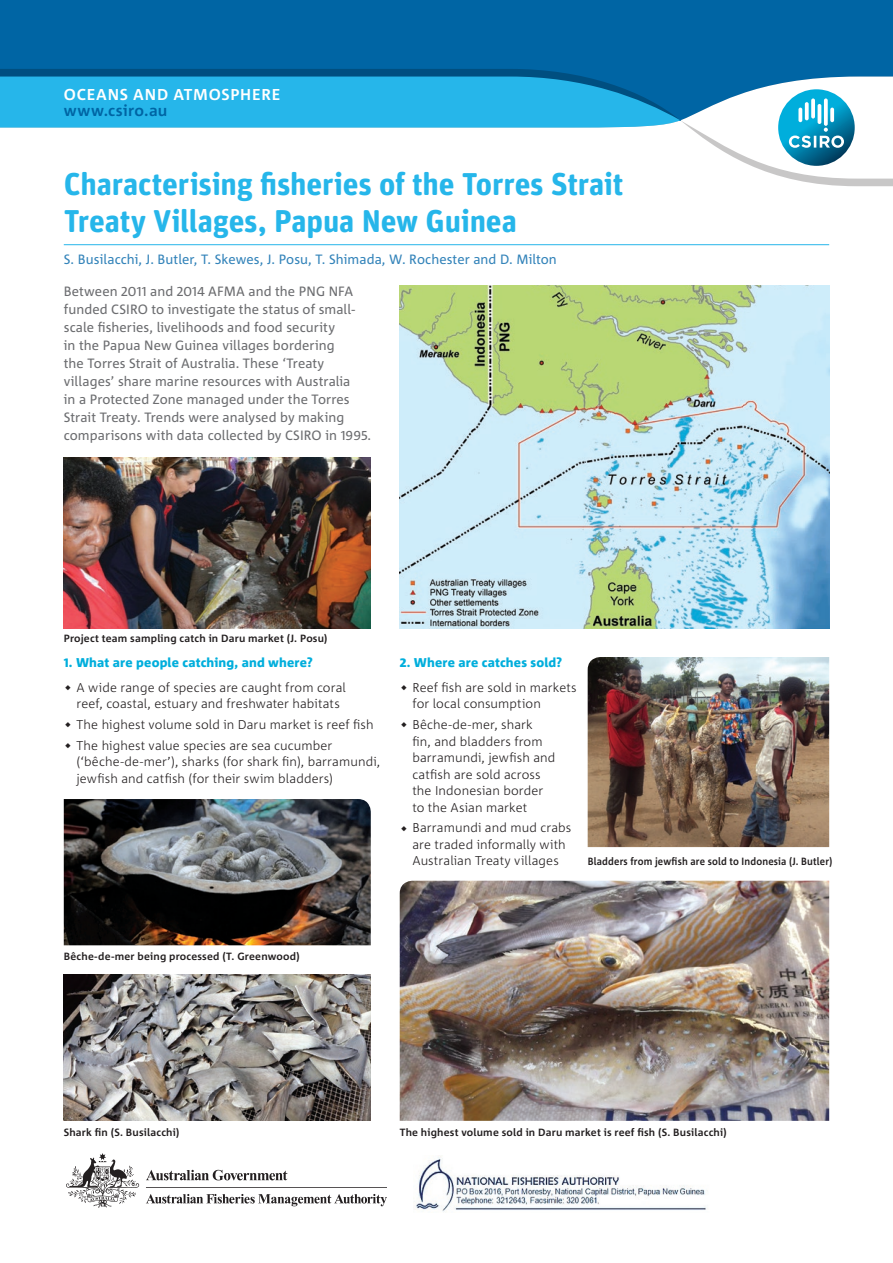
<style>
.page{position:relative;width:893px;height:1263px;background:#fff}
.page>*{position:absolute;margin:0;border:0;box-sizing:border-box;transform-origin:0 0}
.Fact_BigHead{font:700 31.5px/36.6px "Unit Rounded OT";letter-spacing:-.01em;color:#26b6ea}
._0_Flagship{font:700 15.75px "Corpid C1";letter-spacing:.045em;color:#fff}
._0_URL_in_Ribbon{font:700 15.75px "Corpid C1";letter-spacing:.02em;color:#0065a4}
.Body_Copy{font:13.5px/18px "Corpid C1";letter-spacing:.005em;color:#6c6d70}
.Body_Copy-2{font:13.5px "Corpid C1";letter-spacing:.005em;color:#3484ba}
.t1{font:300 12.75px/16.5px "Corpid C1";letter-spacing:.01em;color:#231f20}
.Sub_Subhead{font:800 12.75px "Corpid C1";letter-spacing:.01em;color:#00aedc}
.t2{font:700 10.5px "Corpid C1";letter-spacing:.02em;color:#231f20}
.t3{font:700 10.5px "Corpid C1";letter-spacing:.02em;color:#231f20;scale:.91 1}
.s1{font-size:15.3px}
</style>
<div class="page">
<div style="left:0;top:0;width:893px;height:120px;background:#0065a4"></div>
<hr style="left:64px;top:244px;width:765px;height:1px;background:#26b6ea">
<img style="left:400px;top:286px;width:429px;height:342px">
<img style="left:64px;top:457px;width:307px;height:171px">
<img style="left:64px;top:799px;width:307px;height:146px">
<img style="left:64px;top:975px;width:307px;height:146px">
<img style="left:400px;top:881px;width:429px;height:240px">
<img style="left:588px;top:657px;width:241px;height:190px">
<img style="left:66px;top:1153px;width:321px;height:55px">
<img style="left:416px;top:1156px;width:290px;height:56px">
<svg style="left:0;top:69px;width:893px;height:117px"></svg>
<svg style="left:0;top:77px;width:893px;height:102px"></svg>
<hr style="left:818px;top:104px;width:3px;height:20px;background:#fff;border-radius:2px">
<svg style="left:805px;top:102px;width:4px;height:18px"></svg>
<svg style="left:830px;top:108px;width:4px;height:14px"></svg>
<svg style="left:798px;top:108px;width:4px;height:14px"></svg>
<svg style="left:824px;top:98px;width:4px;height:28px"></svg>
<svg style="left:811px;top:98px;width:4px;height:21px"></svg>
<p class="_0_Flagship" style="left:64px;top:85px;width:218px">OCEANS AND ATMOSPHERE</p>
<p class="_0_URL_in_Ribbon" style="left:64px;top:101px;width:105px">www.csiro.au</p>
<p class="Fact_BigHead" style="left:64px;top:166px;width:561px">Characterising fisheries of the Torres Strait<br>Treaty Villages, Papua New Guinea</p>
<p class="Body_Copy-2" style="left:64px;top:251px;width:494px">S. Busilacchi, J. Butler, T. Skewes, J. Posu, T. Shimada, W. Rochester and D. Milton</p>
<p class="Body_Copy" style="left:64px;top:282px;width:309px">Between 2011 and 2014 AFMA and the PNG NFA funded CSIRO to investigate the status of small&shy;scale fisheries, livelihoods and food security<br>in the Papua New Guinea villages bordering<br>the Torres Strait of Australia. These ‘Treaty villages’ share marine resources with Australia<br>in a Protected Zone managed under the Torres Strait Treaty. Trends were analysed by making comparisons with data collected by CSIRO in 1995.</p>
<p class="t2" style="left:64px;top:631px;width:265px">Project team sampling catch in Daru market (J. Posu)</p>
<p class="Sub_Subhead" style="left:64px;top:654px;width:251px">1. What are people catching, and where?</p>
<p class="t1" style="left:64px;top:679px;width:284px;text-align:center"><span class="s1">◆</span> A wide range of species are caught from coral reef, coastal, estuary and freshwater habitats</p>
<p class="t1" style="left:64px;top:716px;width:311px"><span class="s1">◆</span> The highest volume sold in Daru market is reef fish</p>
<p class="t1" style="left:77px;top:737px;width:305px;text-indent:-13px"><span class="s1">◆</span> The highest value species are sea cucumber (‘bêche-de-mer’), sharks (for shark fin), barramundi, jewfish and catfish (for their swim bladders)</p>
<p class="Sub_Subhead" style="left:400px;top:654px;width:164px">2. Where are catches sold?</p>
<p class="t1" style="left:412px;top:679px;width:166px;text-indent:-13px"><span class="s1">◆</span> Reef fish are sold in markets for local consumption</p>
<p class="t1" style="left:412px;top:716px;width:144px;text-indent:-13px"><span class="s1">◆</span> Bêche-de-mer, shark<br>fin, and bladders from barramundi, jewfish and catfish are sold across the Indonesian border to the Asian market</p>
<p class="t1" style="left:400px;top:819px;width:173px;text-align:center"><span class="s1">◆</span> Barramundi and mud crabs are traded informally with<br>Australian Treaty villages</p>
<p class="t3" style="left:588px;top:855px;width:270px">Bladders from jewfish are sold to Indonesia (J. Butler)</p>
<p class="t2" style="left:64px;top:950px;width:238px">Bêche-de-mer being processed (T. Greenwood)</p>
<p class="t2" style="left:64px;top:1126px;width:117px">Shark fin (S. Busilacchi)</p>
<p class="t2" style="left:400px;top:1126px;width:329px">The highest volume sold in Daru market is reef fish (S. Busilacchi)</p>
</div>
